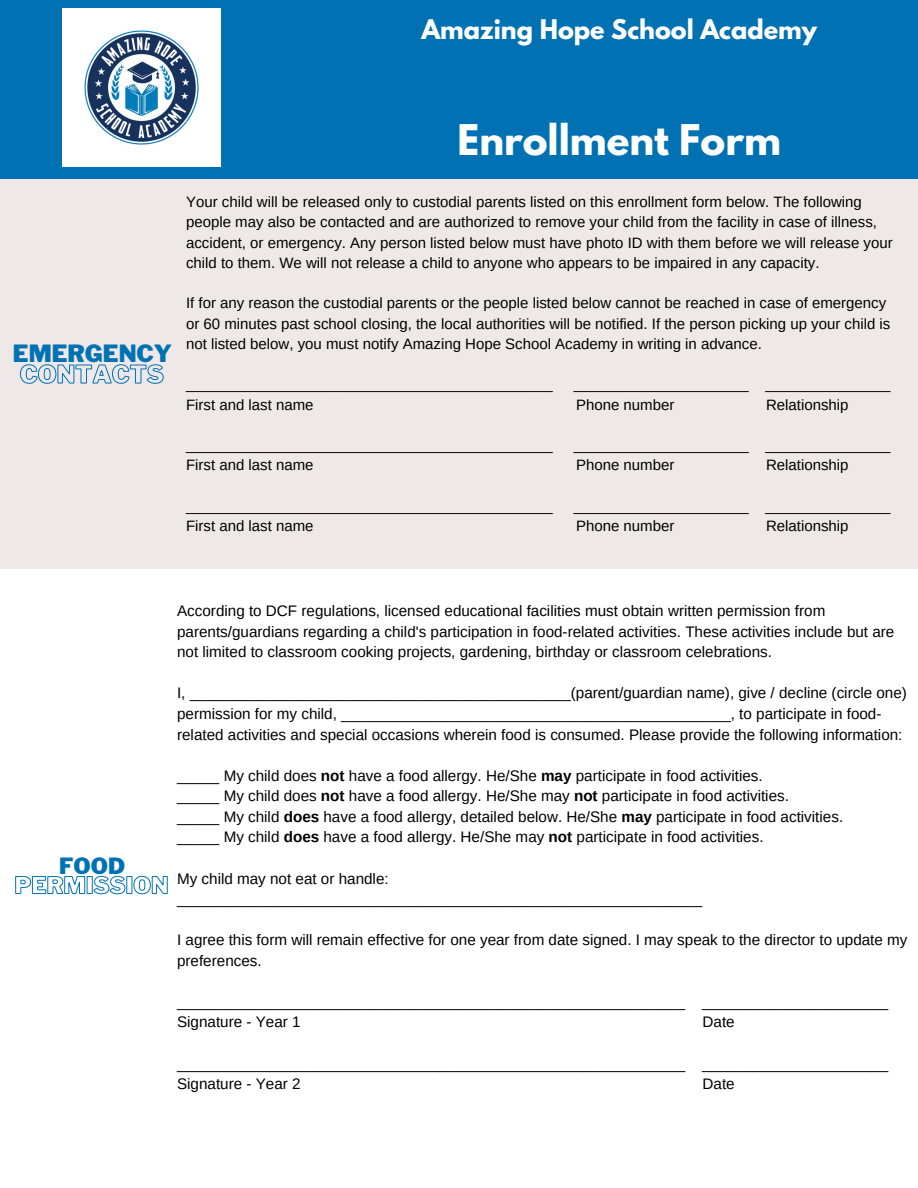
<style>
.page{position:relative;width:918px;height:1188px;background:#fff}
.page>*{position:absolute;margin:0;border:0;box-sizing:border-box;transform-origin:0 0}
.t1{font:700 37.5px "League Spartan";color:#fff}
.t2{font:700 24px "League Spartan";color:#fff}
.t3{font:900 23.55px "Libre Franklin";color:#0072b4}
.t4{font:900 22.2px "Libre Franklin";color:#0072b4}
.t5{font:15.3px/20.5px "Arimo";color:#000}
.t6{font:15px/20.2px "Arimo";color:#000}
.s1{font-weight:700}
</style>
<div class="page">
<div style="left:0;top:179px;width:918px;height:390px;background:#efe8e8"></div>
<div style="left:0;top:0;width:918px;height:178px;background:#0072b4"></div>
<img style="left:63px;top:9px;width:157px;height:157px">
<svg style="left:20px;top:364px;width:144px;height:20px"></svg>
<svg style="left:15px;top:875px;width:153px;height:20px"></svg>
<h2 class="t2" style="left:421px;top:17px;width:397px">Amazing Hope School Academy</h2>
<h1 class="t1" style="left:458px;top:121px;width:325px">Enrollment Form</h1>
<h3 class="t3" style="left:13px;top:339px;width:161px">EMERGENCY</h3>
<p class="t6" style="left:186px;top:192px;width:708px">Your child will be released only to custodial parents listed on this enrollment form below. The following people may also be contacted and are authorized to remove your child from the facility in case of illness, accident, or emergency. Any person listed below must have photo ID with them before we will release your child to them. We will not release a child to anyone who appears to be impaired in any capacity.</p>
<p class="t6" style="left:186px;top:293px;width:706px">If for any reason the custodial parents or the people listed below cannot be reached in case of emergency or 60 minutes past school closing, the local authorities will be notified. If the person picking up your child is not listed below, you must notify Amazing Hope School Academy in writing in advance.</p>
<p class="t6" style="left:186px;top:374px;width:368px">____________________________________________</p>
<p class="t6" style="left:574px;top:374px;width:318px">_____________________ _______________</p>
<p class="t6" style="left:186px;top:394px;width:129px">First and last name</p>
<p class="t6" style="left:576px;top:394px;width:100px">Phone number</p>
<p class="t6" style="left:766px;top:394px;width:84px">Relationship</p>
<p class="t6" style="left:186px;top:435px;width:368px">____________________________________________</p>
<p class="t6" style="left:574px;top:435px;width:318px">_____________________ _______________</p>
<p class="t6" style="left:186px;top:455px;width:129px">First and last name</p>
<p class="t6" style="left:576px;top:455px;width:100px">Phone number</p>
<p class="t6" style="left:766px;top:455px;width:84px">Relationship</p>
<p class="t6" style="left:186px;top:496px;width:368px">____________________________________________</p>
<p class="t6" style="left:574px;top:496px;width:318px">_____________________ _______________</p>
<p class="t6" style="left:186px;top:516px;width:129px">First and last name</p>
<p class="t6" style="left:576px;top:516px;width:100px">Phone number</p>
<p class="t6" style="left:766px;top:516px;width:84px">Relationship</p>
<h3 class="t4" style="left:59px;top:852px;width:68px">FOOD</h3>
<p class="t5" style="left:177px;top:601px;width:719px">According to DCF regulations, licensed educational facilities must obtain written permission from parents/guardians regarding a child's participation in food-related activities. These activities include but are not limited to classroom cooking projects, gardening, birthday or classroom celebrations.</p>
<p class="t5" style="left:177px;top:683px;width:731px">I, _____________________________________________(parent/guardian name), give / decline (circle one) permission for my child, ______________________________________________, to participate in food&shy;related activities and special occasions wherein food is consumed. Please provide the following information:</p>
<p class="t5" style="left:177px;top:765px;width:668px">_____ My child does <span class="s1">not</span> have a food allergy. He/She <span class="s1">may</span> participate in food activities.<br>_____ My child does <span class="s1">not</span> have a food allergy. He/She may <span class="s1">not</span> participate in food activities.<br>_____ My child <span class="s1">does</span> have a food allergy, detailed below. He/She <span class="s1">may</span> participate in food activities. _____ My child <span class="s1">does</span> have a food allergy. He/She may <span class="s1">not</span> participate in food activities.</p>
<p class="t5" style="left:177px;top:868px;width:527px">My child may not eat or handle: ______________________________________________________________</p>
<p class="t5" style="left:177px;top:930px;width:732px">I agree this form will remain effective for one year from date signed. I may speak to the director to update my preferences.</p>
<p class="t5" style="left:177px;top:991px;width:713px">____________________________________________________________ ______________________<br>Signature - Year 1</p>
<p class="t5" style="left:703px;top:1012px;width:34px">Date</p>
<p class="t5" style="left:177px;top:1053px;width:713px">____________________________________________________________ ______________________<br>Signature - Year 2</p>
<p class="t5" style="left:703px;top:1074px;width:34px">Date</p>
</div>
